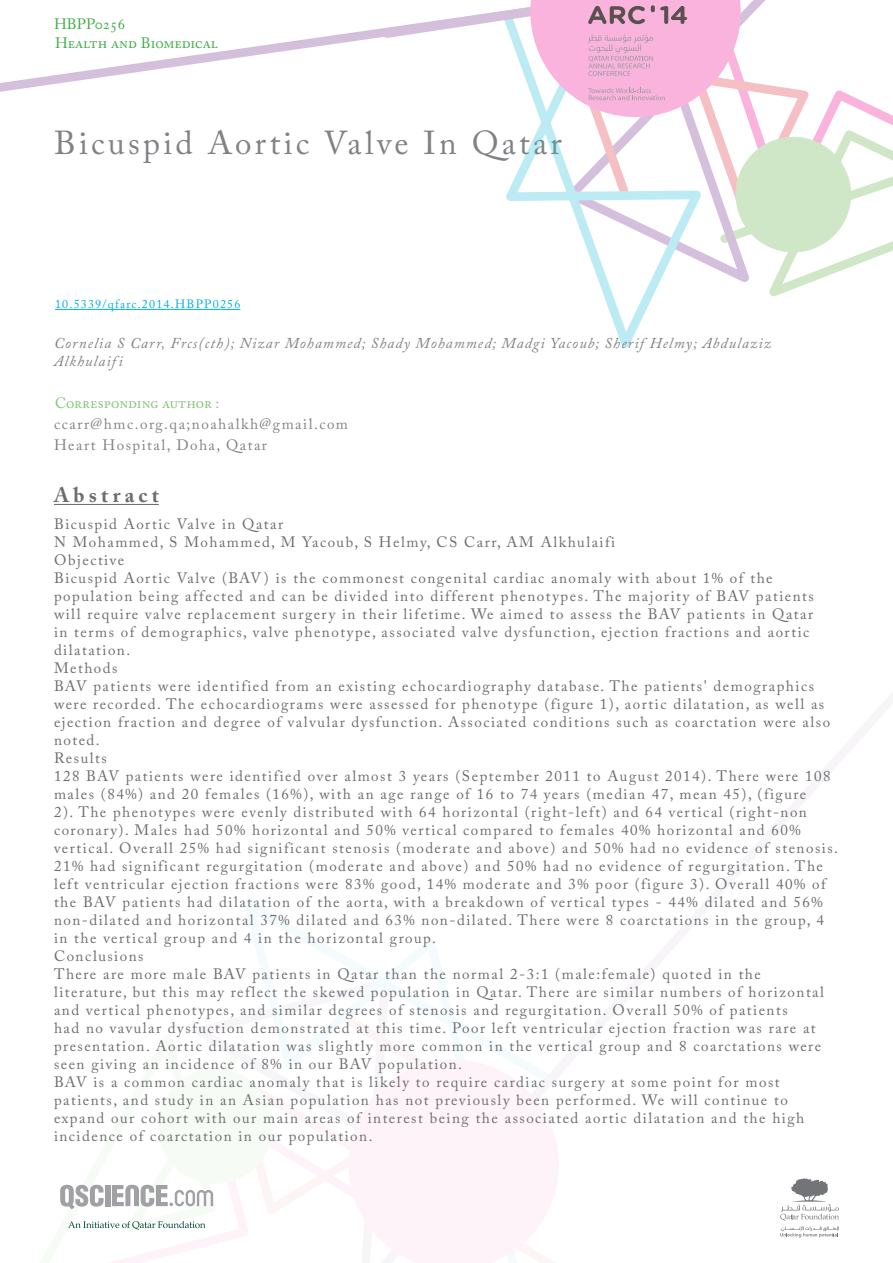
<style>
.page{position:relative;width:893px;height:1263px;background:#fff}
.page>*{position:absolute;margin:0;border:0;box-sizing:border-box;transform-origin:0 0}
.t1{font:33px "Adobe Caslon Pro";letter-spacing:.095em;color:#808285}
.t2{font:700 21px "Adobe Caslon Pro";letter-spacing:.2em;color:#6c6d70}
.t3{font:15px/18px "Adobe Caslon Pro";letter-spacing:.1em;color:#6c6d70}
.t4{font:italic 15px/18px "Adobe Caslon Pro";letter-spacing:.075em;color:#808285}
.t5{font:15px "Adobe Caslon Pro";letter-spacing:.1em;color:#808285}
.t6{font:15px "Adobe Caslon Pro";color:#40ae49}
.t7{font:15px "Adobe Caslon Pro";color:#87c37f}
.t8{font:12px "Adobe Caslon Pro";letter-spacing:.1em;color:#00aeef}
</style>
<div class="page">
<svg style="left:65px;top:1184px;width:112px;height:79px"></svg>
<svg style="left:235px;top:901px;width:263px;height:337px"></svg>
<svg style="left:337px;top:1048px;width:222px;height:215px;fill:#fef3f9"></svg>
<svg style="left:0;top:29px;width:376px;height:63px"></svg>
<svg style="left:608px;top:308px;width:39px;height:40px"></svg>
<svg style="left:376px;top:0;width:517px;height:308px"></svg>
<svg style="left:780px;top:1226px;width:59px;height:11px"></svg>
<svg style="left:780px;top:1178px;width:59px;height:42px"></svg>
<svg style="left:60px;top:1185px;width:44px;height:24px"></svg>
<div style="left:105px;top:1185px;width:5px;height:21px;background:#a1a1a5"></div>
<svg style="left:112px;top:1062px;width:167px;height:144px"></svg>
<svg style="left:68px;top:1221px;width:137px;height:8px"></svg>
<hr style="left:55px;top:309px;width:185px;height:1px;background:#00aeef">
<hr style="left:54px;top:504px;width:105px;height:1px;background:#6c6d70">
<p class="t6" style="left:54px;top:15px;width:73px">HBPP0256</p>
<p class="t6" style="left:55px;top:34px;width:164px">Health and Biomedical</p>
<p class="t1" style="left:54px;top:123px;width:509px">Bicuspid Aortic Valve In Qatar</p>
<p class="t8" style="left:55px;top:297px;width:187px">10.5339/qfarc.2014.HBPP0256</p>
<p class="t4" style="left:54px;top:333px;width:718px">Cornelia S Carr, Frcs(cth); Nizar Mohammed; Shady Mohammed; Madgi Yacoub; Sherif Helmy; Abdulaziz<br>Alkhulaifi</p>
<p class="t7" style="left:55px;top:394px;width:166px">Corresponding author :</p>
<p class="t5" style="left:54px;top:415px;width:295px">ccarr@hmc.org.qa;noahalkh@gmail.com</p>
<p class="t5" style="left:54px;top:436px;width:215px">Heart Hospital, Doha, Qatar</p>
<p class="t2" style="left:54px;top:483px;width:106px">Abstract</p>
<p class="t3" style="left:54px;top:515px;width:231px">Bicuspid Aortic Valve in Qatar</p>
<p class="t3" style="left:54px;top:533px;width:563px">N Mohammed, S Mohammed, M Yacoub, S Helmy, CS Carr, AM Alkhulaifi</p>
<p class="t3" style="left:54px;top:551px;width:72px">Objective</p>
<p class="t3" style="left:54px;top:569px;width:761px">Bicuspid Aortic Valve (BAV) is the commonest congenital cardiac anomaly with about 1% of the population being affected and can be divided into different phenotypes. The majority of BAV patients will require valve replacement surgery in their lifetime. We aimed to assess the BAV patients in Qatar in terms of demographics, valve phenotype, associated valve dysfunction, ejection fractions and aortic dilatation.</p>
<p class="t3" style="left:54px;top:659px;width:65px">Methods</p>
<p class="t3" style="left:54px;top:677px;width:778px">BAV patients were identified from an existing echocardiography database. The patients' demographics were recorded. The echocardiograms were assessed for phenotype (figure 1), aortic dilatation, as well as ejection fraction and degree of valvular dysfunction. Associated conditions such as coarctation were also noted.</p>
<p class="t3" style="left:54px;top:749px;width:54px">Results</p>
<p class="t3" style="left:54px;top:767px;width:786px">128 BAV patients were identified over almost 3 years (September 2011 to August 2014). There were 108 males (84%) and 20 females (16%), with an age range of 16 to 74 years (median 47, mean 45), (figure<br>2). The phenotypes were evenly distributed with 64 horizontal (right-left) and 64 vertical (right-non coronary). Males had 50% horizontal and 50% vertical compared to females 40% horizontal and 60% vertical. Overall 25% had significant stenosis (moderate and above) and 50% had no evidence of stenosis.<br>21% had significant regurgitation (moderate and above) and 50% had no evidence of regurgitation. The left ventricular ejection fractions were 83% good, 14% moderate and 3% poor (figure 3). Overall 40% of the BAV patients had dilatation of the aorta, with a breakdown of vertical types - 44% dilated and 56% non-dilated and horizontal 37% dilated and 63% non-dilated. There were 8 coarctations in the group, 4 in the vertical group and 4 in the horizontal group.</p>
<p class="t3" style="left:54px;top:947px;width:91px">Conclusions</p>
<p class="t3" style="left:54px;top:965px;width:771px">There are more male BAV patients in Qatar than the normal 2-3:1 (male:female) quoted in the literature, but this may reflect the skewed population in Qatar. There are similar numbers of horizontal and vertical phenotypes, and similar degrees of stenosis and regurgitation. Overall 50% of patients<br>had no vavular dysfuction demonstrated at this time. Poor left ventricular ejection fraction was rare at presentation. Aortic dilatation was slightly more common in the vertical group and 8 coarctations were seen giving an incidence of 8% in our BAV population.</p>
<p class="t3" style="left:54px;top:1073px;width:752px">BAV is a common cardiac anomaly that is likely to require cardiac surgery at some point for most patients, and study in an Asian population has not previously been performed. We will continue to expand our cohort with our main areas of interest being the associated aortic dilatation and the high incidence of coarctation in our population.</p>
</div>
